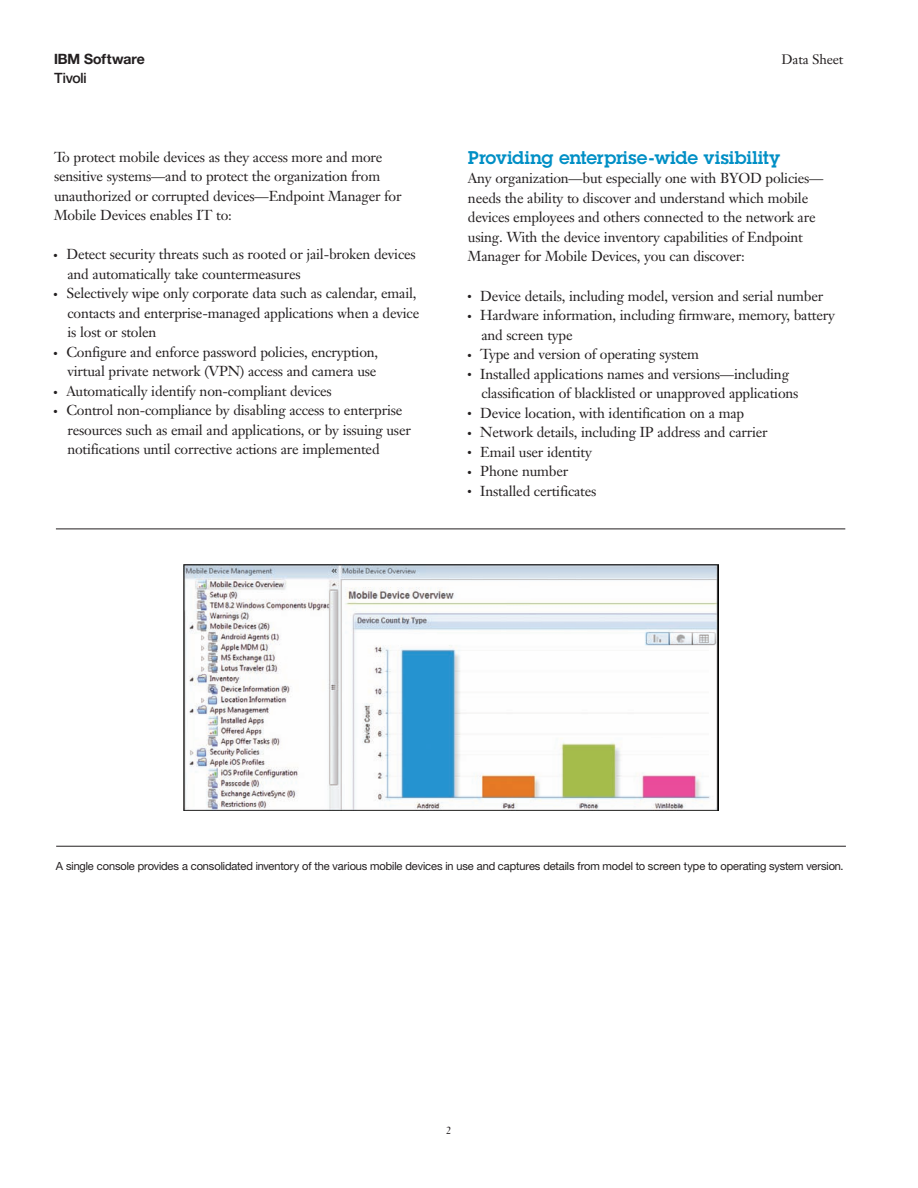
<style>
.page{position:relative;width:918px;height:1188px;background:#fff}
.page>*{position:absolute;margin:0;border:0;box-sizing:border-box;transform-origin:0 0}
.t1{font:600 18px "Lubalinfor IBM";color:#008fc5}
.t2{font:14.25px/19.5px "Janson Text LT Pro";letter-spacing:-.015em;color:#231f20}
.t3{font:700 14.25px "Helv Neuefor IBM";color:#231f20}
.t4{font:500 14.25px "Helv Neuefor IBM";letter-spacing:-.01em;color:#231f20}
.t5{font:13.5px "Janson Text LT Pro";letter-spacing:-.015em;color:#231f20}
.t6{font:11.25px "Helv Neuefor IBM";letter-spacing:-.005em;color:#231f20}
.t7{font:10.5px "Janson Text LT Pro";color:#231f20}
</style>
<div class="page">
<hr style="left:56px;top:529px;width:789px;height:1px;background:#231f20">
<hr style="left:56px;top:846px;width:790px;height:1px;background:#231f20">
<img style="left:183px;top:565px;width:535px;height:246px">
<p class="t3" style="left:54px;top:50px;width:92px">IBM Software</p>
<p class="t5" style="left:782px;top:51px;width:63px">Data Sheet</p>
<p class="t4" style="left:54px;top:69px;width:34px">Tivoli</p>
<p class="t2" style="left:54px;top:147px;width:349px">To protect mobile devices as they access more and more sensitive systems—and to protect the organization from unauthorized or corrupted devices—Endpoint Manager for Mobile Devices enables IT to:</p>
<p class="t2" style="left:66px;top:245px;width:354px">Detect security threats such as rooted or jail-broken devices and automatically take countermeasures<br>Selectively wipe only corporate data such as calendar, email, contacts and enterprise-managed applications when a device is lost or stolen<br>Configure and enforce password policies, encryption,<br>virtual private network (VPN) access and camera use Automatically identify non-compliant devices<br>Control non-compliance by disabling access to enterprise resources such as email and applications, or by issuing user notifications until corrective actions are implemented</p>
<h2 class="t1" style="left:468px;top:146px;width:314px">Providing enterprise-wide visibility</h2>
<p class="t2" style="left:468px;top:169px;width:357px">Any organization—but especially one with BYOD policies— needs the ability to discover and understand which mobile devices employees and others connected to the network are using. With the device inventory capabilities of Endpoint Manager for Mobile Devices, you can discover:</p>
<p class="t2" style="left:480px;top:286px;width:356px">Device details, including model, version and serial number Hardware information, including firmware, memory, battery and screen type<br>Type and version of operating system<br>Installed applications names and versions—including classification of blacklisted or unapproved applications Device location, with identification on a map<br>Network details, including IP address and carrier<br>Email user identity<br>Phone number<br>Installed certificates</p>
<p class="t6" style="left:56px;top:859px;width:789px">A single console provides a consolidated inventory of the various mobile devices in use and captures details from model to screen type to operating system version.</p>
<p class="t7" style="left:446px;top:1124px;width:7px">2</p>
</div>
